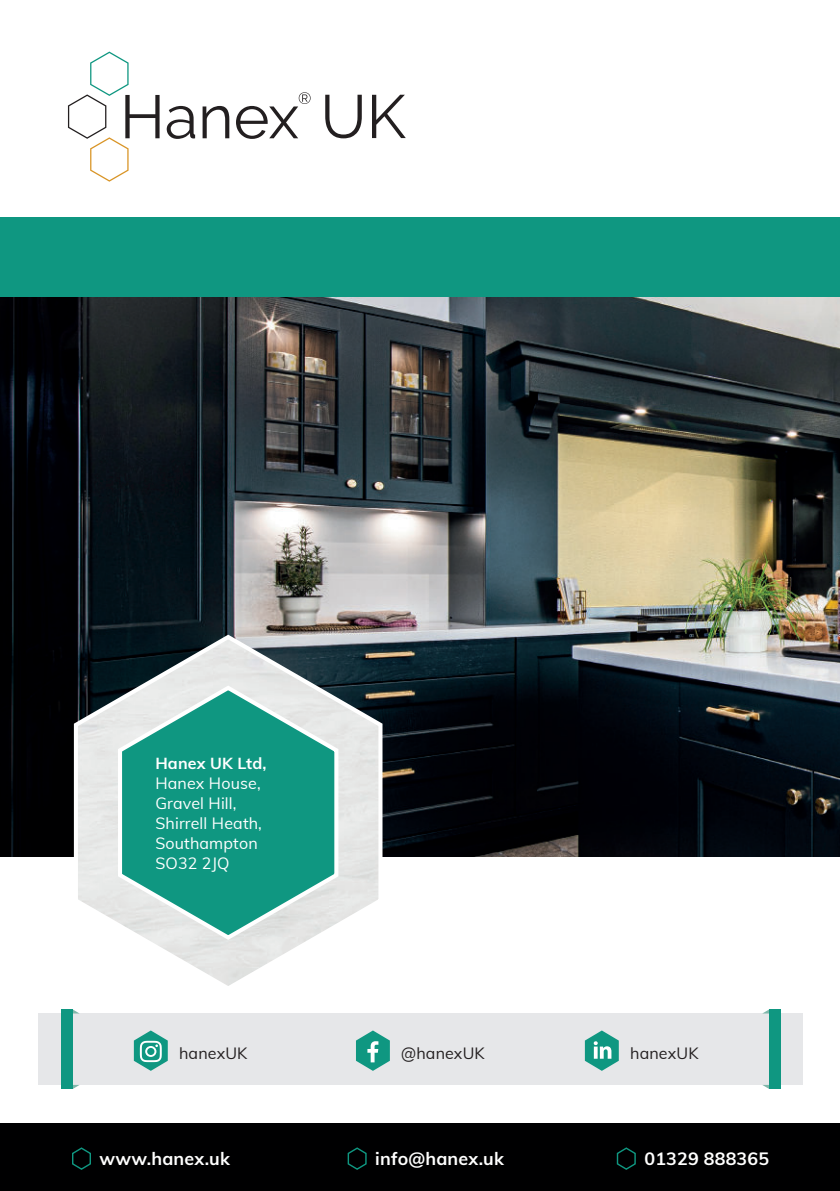
<style>
.page{position:relative;width:840px;height:1191px;background:#fff}
.page>*{position:absolute;margin:0;border:0;box-sizing:border-box;transform-origin:0 0}
.t1{font:700 17.8px "Muli";letter-spacing:.01em;color:#fff}
.t2{font:16px/20px "Muli";letter-spacing:.01em;color:#fff}
.t3{font:16px "Muli";letter-spacing:.01em;color:#231f20}
.t4{font:700 16px "Muli";letter-spacing:.01em;color:#fff}
</style>
<div class="page">
<img style="left:0;top:297px;width:839px;height:559px">
<div style="left:0;top:217px;width:839px;height:80px;background:#0f9781"></div>
<div style="left:0;top:1123px;width:839px;height:68px;background:#000001"></div>
<svg style="left:72px;top:1147px;width:19px;height:23px"></svg>
<svg style="left:347px;top:1147px;width:20px;height:23px"></svg>
<svg style="left:616px;top:1147px;width:20px;height:23px"></svg>
<svg style="left:72px;top:632px;width:312px;height:354px"></svg>
<svg style="left:116px;top:683px;width:224px;height:260px;background:#56b1a2"></svg>
<div style="left:39px;top:1013px;width:763px;height:72px;background:#e6e7e9"></div>
<svg style="left:73px;top:1009px;width:6px;height:4px"></svg>
<svg style="left:73px;top:1085px;width:6px;height:4px"></svg>
<div style="left:61px;top:1009px;width:12px;height:80px;background:#0f9781"></div>
<svg style="left:762px;top:1085px;width:6px;height:3px"></svg>
<div style="left:768px;top:1009px;width:12px;height:80px;background:#0f9781"></div>
<svg style="left:134px;top:1030px;width:34px;height:40px"></svg>
<svg style="left:356px;top:1030px;width:33px;height:40px"></svg>
<svg style="left:584px;top:1030px;width:34px;height:40px"></svg>
<svg style="left:167px;top:106px;width:28px;height:33px"></svg>
<svg style="left:202px;top:106px;width:27px;height:32px"></svg>
<svg style="left:68px;top:52px;width:91px;height:130px"></svg>
<svg style="left:236px;top:92px;width:74px;height:47px"></svg>
<svg style="left:325px;top:95px;width:36px;height:43px"></svg>
<svg style="left:372px;top:95px;width:33px;height:43px"></svg>
<p class="t4" style="left:155px;top:757px;width:113px">Hanex UK Ltd,</p>
<p class="t2" style="left:155px;top:775px;width:108px">Hanex House,<br>Gravel Hill,<br>Shirrell Heath,<br>Southampton<br>SO32 2JQ</p>
<p class="t3" style="left:179px;top:1046px;width:70px">hanexUK</p>
<p class="t3" style="left:401px;top:1046px;width:85px">@hanexUK</p>
<p class="t3" style="left:629px;top:1046px;width:70px">hanexUK</p>
<p class="t1" style="left:100px;top:1152px;width:132px">www.hanex.uk</p>
<p class="t1" style="left:375px;top:1152px;width:130px">info@hanex.uk</p>
<p class="t1" style="left:644px;top:1152px;width:126px">01329 888365</p>
</div>
